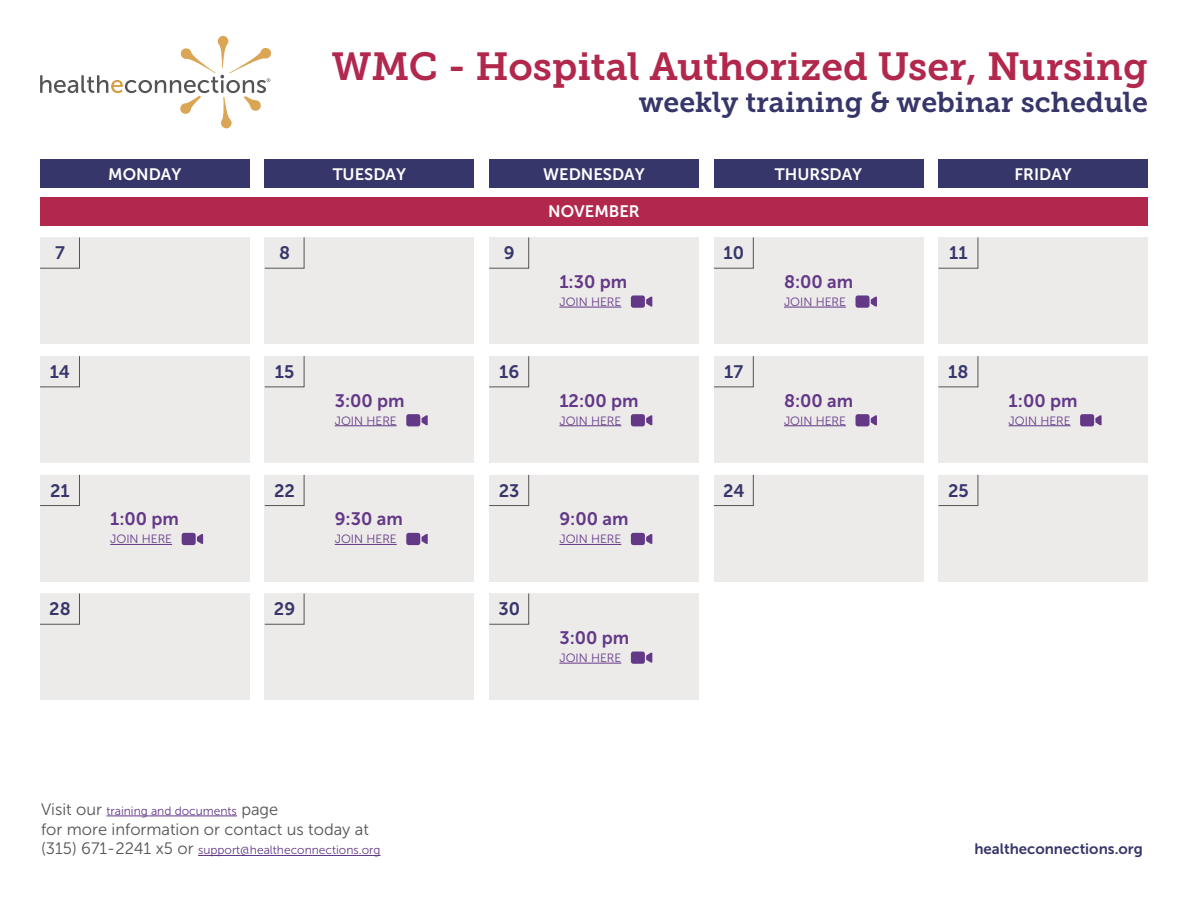
<style>
.page{position:relative;width:1188px;height:918px;background:#fff}
.page>*{position:absolute;margin:0;border:0;box-sizing:border-box;transform-origin:0 0}
.t1{font:39px "Museo Slab 700";color:#b2284d}
.t2{font:28.5px "Museo Slab 700";color:#37366a}
.t3{font:18px "Museo Sans 700";color:#633987}
.t4{font:18px "Museo Sans 700";color:#37366a}
.t5{font:16.5px "Museo Sans 700";color:#fff}
.t6{font:16.5px "Museo Sans 300";color:#555356}
.t7{font:15px "Museo Sans 700";color:#37366a}
.t8{font:12px "Museo Sans 300";color:#633987}
.s1{font-size:16.5px;color:#555356}
</style>
<div class="page">
<div style="left:40px;top:160px;width:209px;height:28px;background:#37366a"></div>
<div style="left:489px;top:160px;width:210px;height:28px;background:#37366a"></div>
<div style="left:265px;top:160px;width:209px;height:28px;background:#37366a"></div>
<div style="left:714px;top:160px;width:209px;height:28px;background:#37366a"></div>
<div style="left:939px;top:160px;width:209px;height:28px;background:#37366a"></div>
<svg style="left:40px;top:36px;width:231px;height:92px"></svg>
<div style="left:40px;top:197px;width:1108px;height:28px;background:#b2284d"></div>
<hr style="left:106px;top:816px;width:131px;height:1px;background:#633987">
<hr style="left:198px;top:855px;width:183px;height:1px;background:#633987">
<div style="left:265px;top:237px;width:209px;height:107px;background:#edeaea"></div>
<div style="left:265px;top:356px;width:209px;height:107px;background:#edeaea"></div>
<div style="left:265px;top:475px;width:209px;height:106px;background:#edeaea"></div>
<div style="left:265px;top:594px;width:209px;height:106px;background:#edeaea"></div>
<div style="left:714px;top:237px;width:209px;height:107px;background:#edeaea"></div>
<div style="left:714px;top:356px;width:209px;height:107px;background:#edeaea"></div>
<div style="left:714px;top:475px;width:209px;height:106px;background:#edeaea"></div>
<div style="left:939px;top:237px;width:209px;height:107px;background:#edeaea"></div>
<div style="left:939px;top:356px;width:209px;height:107px;background:#edeaea"></div>
<div style="left:939px;top:475px;width:209px;height:106px;background:#edeaea"></div>
<div style="left:40px;top:356px;width:209px;height:107px;background:#edeaea"></div>
<div style="left:40px;top:475px;width:209px;height:106px;background:#edeaea"></div>
<div style="left:40px;top:594px;width:209px;height:106px;background:#edeaea"></div>
<div style="left:40px;top:237px;width:209px;height:107px;background:#edeaea"></div>
<div style="left:489px;top:237px;width:210px;height:107px;background:#edeaea"></div>
<div style="left:489px;top:356px;width:210px;height:107px;background:#edeaea"></div>
<div style="left:489px;top:475px;width:210px;height:106px;background:#edeaea"></div>
<div style="left:489px;top:594px;width:210px;height:106px;background:#edeaea"></div>
<hr style="left:335px;top:425px;width:62px;height:1px;background:#633987">
<hr style="left:559px;top:425px;width:62px;height:1px;background:#633987">
<hr style="left:784px;top:425px;width:62px;height:1px;background:#633987">
<hr style="left:1009px;top:425px;width:62px;height:1px;background:#633987">
<hr style="left:335px;top:544px;width:62px;height:1px;background:#633987">
<hr style="left:110px;top:544px;width:62px;height:1px;background:#633987">
<hr style="left:559px;top:544px;width:62px;height:1px;background:#633987">
<hr style="left:559px;top:663px;width:62px;height:1px;background:#633987">
<hr style="left:559px;top:307px;width:62px;height:1px;background:#633987">
<hr style="left:784px;top:307px;width:62px;height:1px;background:#633987">
<svg style="left:264px;top:237px;width:40px;height:32px"></svg>
<svg style="left:264px;top:356px;width:40px;height:31px"></svg>
<svg style="left:264px;top:474px;width:40px;height:32px"></svg>
<svg style="left:264px;top:593px;width:40px;height:32px"></svg>
<svg style="left:714px;top:237px;width:40px;height:32px"></svg>
<svg style="left:714px;top:356px;width:40px;height:31px"></svg>
<svg style="left:714px;top:474px;width:40px;height:32px"></svg>
<svg style="left:938px;top:237px;width:40px;height:32px"></svg>
<svg style="left:938px;top:356px;width:40px;height:31px"></svg>
<svg style="left:938px;top:474px;width:40px;height:32px"></svg>
<svg style="left:40px;top:356px;width:40px;height:31px"></svg>
<svg style="left:40px;top:474px;width:40px;height:32px"></svg>
<svg style="left:40px;top:593px;width:40px;height:32px"></svg>
<svg style="left:40px;top:237px;width:40px;height:32px"></svg>
<svg style="left:489px;top:237px;width:40px;height:32px"></svg>
<svg style="left:489px;top:356px;width:40px;height:31px"></svg>
<svg style="left:489px;top:474px;width:40px;height:32px"></svg>
<svg style="left:489px;top:593px;width:40px;height:32px"></svg>
<svg style="left:406px;top:414px;width:22px;height:12px"></svg>
<svg style="left:631px;top:414px;width:21px;height:12px"></svg>
<svg style="left:856px;top:414px;width:21px;height:12px"></svg>
<svg style="left:1080px;top:414px;width:22px;height:12px"></svg>
<svg style="left:406px;top:533px;width:22px;height:12px"></svg>
<svg style="left:182px;top:533px;width:21px;height:12px"></svg>
<svg style="left:631px;top:533px;width:21px;height:12px"></svg>
<svg style="left:631px;top:652px;width:21px;height:12px"></svg>
<svg style="left:631px;top:295px;width:21px;height:13px"></svg>
<svg style="left:856px;top:295px;width:21px;height:13px"></svg>
<h1 class="t1" style="left:332px;top:45px;width:818px">WMC - Hospital Authorized User, Nursing</h1>
<h2 class="t2" style="left:639px;top:86px;width:511px">weekly training &amp; webinar schedule</h2>
<h3 class="t5" style="left:108px;top:165px;width:75px">MONDAY</h3>
<h3 class="t5" style="left:333px;top:165px;width:75px">TUESDAY</h3>
<h3 class="t5" style="left:543px;top:165px;width:103px">WEDNESDAY</h3>
<h3 class="t5" style="left:775px;top:165px;width:89px">THURSDAY</h3>
<h3 class="t5" style="left:1015px;top:165px;width:59px">FRIDAY</h3>
<h3 class="t5" style="left:548px;top:203px;width:93px">NOVEMBER</h3>
<h3 class="t4" style="left:55px;top:243px;width:11px">7</h3>
<h3 class="t4" style="left:504px;top:243px;width:12px">9</h3>
<h3 class="t4" style="left:279px;top:243px;width:12px">8</h3>
<h3 class="t4" style="left:724px;top:243px;width:22px">10</h3>
<h3 class="t4" style="left:949px;top:243px;width:20px">11</h3>
<h3 class="t3" style="left:559px;top:272px;width:69px">1:30 pm</h3>
<p class="t8" style="left:559px;top:295px;width:63px">JOIN HERE</p>
<h3 class="t3" style="left:784px;top:272px;width:71px">8:00 am</h3>
<p class="t8" style="left:784px;top:295px;width:63px">JOIN HERE</p>
<h3 class="t4" style="left:50px;top:362px;width:22px">14</h3>
<h3 class="t4" style="left:275px;top:362px;width:21px">15</h3>
<h3 class="t4" style="left:499px;top:362px;width:22px">16</h3>
<h3 class="t4" style="left:724px;top:362px;width:21px">17</h3>
<h3 class="t4" style="left:948px;top:362px;width:22px">18</h3>
<h3 class="t3" style="left:335px;top:390px;width:71px">3:00 pm</h3>
<p class="t8" style="left:335px;top:414px;width:63px">JOIN HERE</p>
<h3 class="t3" style="left:559px;top:390px;width:81px">12:00 pm</h3>
<p class="t8" style="left:559px;top:414px;width:63px">JOIN HERE</p>
<h3 class="t3" style="left:784px;top:390px;width:71px">8:00 am</h3>
<p class="t8" style="left:784px;top:414px;width:63px">JOIN HERE</p>
<h3 class="t3" style="left:1009px;top:390px;width:70px">1:00 pm</h3>
<p class="t8" style="left:1009px;top:414px;width:63px">JOIN HERE</p>
<h3 class="t4" style="left:50px;top:480px;width:21px">21</h3>
<h3 class="t4" style="left:274px;top:480px;width:22px">22</h3>
<h3 class="t4" style="left:499px;top:480px;width:22px">23</h3>
<h3 class="t4" style="left:723px;top:480px;width:23px">24</h3>
<h3 class="t4" style="left:948px;top:480px;width:22px">25</h3>
<h3 class="t3" style="left:110px;top:509px;width:70px">1:00 pm</h3>
<p class="t8" style="left:110px;top:533px;width:63px">JOIN HERE</p>
<h3 class="t3" style="left:335px;top:509px;width:70px">9:30 am</h3>
<p class="t8" style="left:335px;top:533px;width:63px">JOIN HERE</p>
<h3 class="t3" style="left:559px;top:509px;width:71px">9:00 am</h3>
<p class="t8" style="left:559px;top:533px;width:63px">JOIN HERE</p>
<h3 class="t4" style="left:49px;top:599px;width:23px">28</h3>
<h3 class="t4" style="left:274px;top:599px;width:23px">29</h3>
<h3 class="t4" style="left:498px;top:599px;width:23px">30</h3>
<h3 class="t3" style="left:559px;top:628px;width:71px">3:00 pm</h3>
<p class="t8" style="left:559px;top:651px;width:63px">JOIN HERE</p>
<p class="t8" style="left:41px;top:804px;width:239px"><span class="s1">Visit our</span> training and documents <span class="s1">page</span></p>
<h3 class="t6" style="left:41px;top:820px;width:329px">for more information or contact us today at</h3>
<p class="t8" style="left:41px;top:844px;width:341px"><span class="s1">(315) 671-2241 x5 or</span> support@healtheconnections.org</p>
<p class="t7" style="left:974px;top:841px;width:170px">healtheconnections.org</p>
</div>
